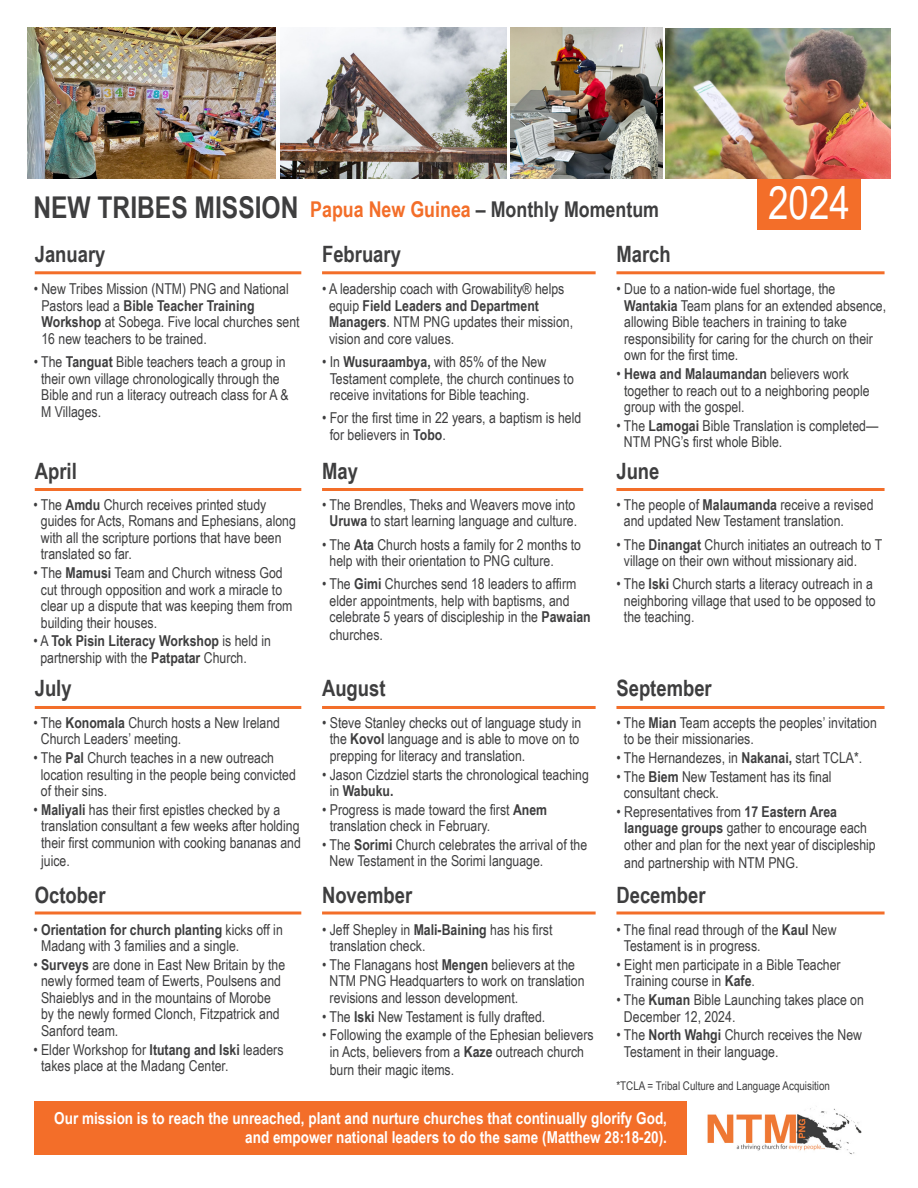
<style>
.page{position:relative;width:918px;height:1188px;background:#fff}
.page>*{position:absolute;margin:0;border:0;box-sizing:border-box;transform-origin:0 0}
.t1{font:45px "Arial Narrow";color:#fff}
.t2{font:700 30px "Arial Narrow";color:#3e3e3f}
.t3{font:700 22.5px "Arial Narrow";color:#3e3e3f}
.t4{font:700 21.75px "Arial Narrow";color:#3e3e3f}
.t5{font:700 16.5px/19.8px "Arial Narrow";color:#fff;text-align:right}
.t6{font:15px/16.5px "Arial Narrow";color:#3e3e3f}
.t7{font:12px "Arial Narrow";color:#3e3e3f}
.s1{color:#f36e29}
.s2{font-weight:700}
</style>
<div class="page">
<div style="left:757px;top:176px;width:104px;height:54px;background:#f36e29"></div>
<hr style="left:35px;top:271px;width:266px;height:3px;background:#f36e29">
<hr style="left:35px;top:488px;width:266px;height:3px;background:#f36e29">
<hr style="left:35px;top:706px;width:266px;height:3px;background:#f36e29">
<hr style="left:35px;top:912px;width:266px;height:3px;background:#f36e29">
<hr style="left:322px;top:271px;width:274px;height:3px;background:#f36e29">
<hr style="left:322px;top:488px;width:261px;height:3px;background:#f36e29">
<hr style="left:322px;top:706px;width:274px;height:3px;background:#f36e29">
<hr style="left:322px;top:912px;width:274px;height:3px;background:#f36e29">
<hr style="left:616px;top:271px;width:269px;height:3px;background:#f36e29">
<hr style="left:616px;top:488px;width:269px;height:3px;background:#f36e29">
<hr style="left:616px;top:706px;width:269px;height:3px;background:#f36e29">
<hr style="left:616px;top:912px;width:269px;height:3px;background:#f36e29">
<div style="left:34px;top:1101px;width:653px;height:53px;background:#f36e29"></div>
<img style="left:707px;top:1108px;width:155px;height:47px">
<img style="left:666px;top:28px;width:225px;height:150px">
<img style="left:510px;top:28px;width:152px;height:150px">
<img style="left:281px;top:28px;width:225px;height:150px">
<img style="left:27px;top:28px;width:248px;height:150px">
<p class="t2" style="left:33px;top:185px;width:267px">NEW TRIBES MISSION</p>
<p class="t4" style="left:310px;top:193px;width:350px"><span class="s1">Papua New Guinea</span> – Monthly Momentum</p>
<p class="t3" style="left:35px;top:237px;width:72px">January</p>
<p class="t3" style="left:616px;top:237px;width:56px">March</p>
<p class="t3" style="left:322px;top:237px;width:80px">February</p>
<p class="t1" style="left:768px;top:170px;width:84px">2024</p>
<p class="t6" style="left:41px;top:280px;width:260px;text-indent:-8px">• New Tribes Mission (NTM) PNG and National Pastors lead a <span class="s2">Bible Teacher Training Workshop</span> at Sobega. Five local churches sent 16 new teachers to be trained.</p>
<p class="t6" style="left:41px;top:353px;width:249px;text-indent:-8px">• The <span class="s2">Tanguat</span> Bible teachers teach a group in their own village chronologically through the Bible and run a literacy outreach class for A &amp; M Villages.</p>
<p class="t6" style="left:329px;top:280px;width:246px;text-indent:-7px">• A leadership coach with Growability® helps equip <span class="s2">Field Leaders and Department Managers</span>. NTM PNG updates their mission, vision and core values.</p>
<p class="t6" style="left:330px;top:353px;width:246px;text-indent:-8px">• In <span class="s2">Wusuraambya,</span> with 85% of the New<br>Testament complete, the church continues to receive invitations for Bible teaching.</p>
<p class="t6" style="left:330px;top:409px;width:253px;text-indent:-8px">• For the first time in 22 years, a baptism is held for believers in <span class="s2">Tobo</span>.</p>
<p class="t6" style="left:624px;top:280px;width:263px;text-indent:-8px">• Due to a nation-wide fuel shortage, the <span class="s2">Wantakia</span> Team plans for an extended absence, allowing Bible teachers in training to take responsibility for caring for the church on their own for the first time.</p>
<p class="t6" style="left:624px;top:365px;width:247px;text-indent:-8px">• <span class="s2">Hewa and Malaumandan</span> believers work together to reach out to a neighboring people group with the gospel.</p>
<p class="t6" style="left:624px;top:417px;width:256px;text-indent:-8px">• The <span class="s2">Lamogai</span> Bible Translation is completed—<br>NTM PNG’s first whole Bible.</p>
<p class="t3" style="left:35px;top:454px;width:44px">April</p>
<p class="t3" style="left:616px;top:454px;width:45px">June</p>
<p class="t3" style="left:322px;top:454px;width:37px">May</p>
<p class="t6" style="left:41px;top:496px;width:257px;text-indent:-8px">• The <span class="s2">Amdu</span> Church receives printed study guides for Acts, Romans and Ephesians, along with all the scripture portions that have been translated so far.</p>
<p class="t6" style="left:41px;top:564px;width:253px;text-indent:-8px">• The <span class="s2">Mamusi</span> Team and Church witness God cut through opposition and work a miracle to clear up a dispute that was keeping them from building their houses.</p>
<p class="t6" style="left:40px;top:632px;width:232px;text-indent:-7px">• A <span class="s2">Tok Pisin Literacy Workshop</span> is held in partnership with the <span class="s2">Patpatar</span> Church.</p>
<p class="t6" style="left:322px;top:496px;width:257px;text-align:center">• The Brendles, Theks and Weavers move into<br><span class="s2">Uruwa</span> to start learning language and culture.</p>
<p class="t6" style="left:330px;top:536px;width:253px;text-indent:-8px">• The <span class="s2">Ata</span> Church hosts a family for 2 months to help with their orientation to PNG culture.</p>
<p class="t6" style="left:330px;top:575px;width:263px;text-indent:-8px">• The <span class="s2">Gimi</span> Churches send 18 leaders to affirm elder appointments, help with baptisms, and celebrate 5 years of discipleship in the <span class="s2">Pawaian</span></p>
<p class="t6" style="left:330px;top:626px;width:55px">churches.</p>
<p class="t6" style="left:624px;top:496px;width:251px;text-indent:-8px">• The people of <span class="s2">Malaumanda</span> receive a revised and updated New Testament translation.</p>
<p class="t6" style="left:624px;top:536px;width:260px;text-indent:-8px">• The <span class="s2">Dinangat</span> Church initiates an outreach to T village on their own without missionary aid.</p>
<p class="t6" style="left:624px;top:575px;width:253px;text-indent:-8px">• The <span class="s2">Iski</span> Church starts a literacy outreach in a neighboring village that used to be opposed to the teaching.</p>
<p class="t3" style="left:35px;top:671px;width:38px">July</p>
<p class="t3" style="left:616px;top:671px;width:97px">September</p>
<p class="t3" style="left:322px;top:671px;width:65px">August</p>
<p class="t6" style="left:41px;top:714px;width:241px;text-indent:-8px">• The <span class="s2">Konomala</span> Church hosts a New Ireland<br>Church Leaders’ meeting.</p>
<p class="t6" style="left:41px;top:749px;width:257px;text-indent:-8px">• The <span class="s2">Pal</span> Church teaches in a new outreach location resulting in the people being convicted of their sins.</p>
<p class="t6" style="left:41px;top:801px;width:261px;text-indent:-8px">• <span class="s2">Maliyali</span> has their first epistles checked by a translation consultant a few weeks after holding their first communion with cooking bananas and</p>
<p class="t6" style="left:41px;top:852px;width:30px">juice.</p>
<p class="t6" style="left:330px;top:714px;width:253px;text-indent:-8px">• Steve Stanley checks out of language study in the <span class="s2">Kovol</span> language and is able to move on to prepping for literacy and translation.</p>
<p class="t6" style="left:330px;top:766px;width:261px;text-indent:-8px">• Jason Cizdziel starts the chronological teaching in <span class="s2">Wabuku.</span></p>
<p class="t6" style="left:330px;top:801px;width:219px;text-indent:-8px">• Progress is made toward the first <span class="s2">Anem </span>translation check in February.</p>
<p class="t6" style="left:330px;top:836px;width:259px;text-indent:-8px">• The <span class="s2">Sorimi</span> Church celebrates the arrival of the<br>New Testament in the Sorimi language.</p>
<p class="t6" style="left:624px;top:714px;width:255px;text-indent:-8px">• The <span class="s2">Mian</span> Team accepts the peoples’ invitation to be their missionaries.</p>
<p class="t6" style="left:616px;top:749px;width:247px">• The Hernandezes, in <span class="s2">Nakanai,</span> start TCLA*.</p>
<p class="t6" style="left:624px;top:768px;width:209px;text-indent:-8px">• The <span class="s2">Biem</span> New Testament has its final consultant check.</p>
<p class="t6" style="left:624px;top:803px;width:253px;text-indent:-8px">• Representatives from <span class="s2">17 Eastern Area language groups</span> gather to encourage each other and plan for the next year of discipleship</p>
<p class="t6" style="left:624px;top:854px;width:176px">and partnership with NTM PNG.</p>
<p class="t3" style="left:35px;top:878px;width:72px">October</p>
<p class="t3" style="left:616px;top:878px;width:91px">December</p>
<p class="t3" style="left:322px;top:878px;width:92px">November</p>
<p class="t6" style="left:41px;top:921px;width:243px;text-indent:-8px">• <span class="s2">Orientation for church planting</span> kicks off in<br>Madang with 3 families and a single.</p>
<p class="t6" style="left:41px;top:956px;width:246px;text-indent:-8px">• <span class="s2">Surveys</span> are done in East New Britain by the newly formed team of Ewerts, Poulsens and Shaieblys and in the mountains of Morobe by the newly formed Clonch, Fitzpatrick and Sanford team.</p>
<p class="t6" style="left:41px;top:1040px;width:244px;text-indent:-8px">• Elder Workshop for <span class="s2">Itutang and Iski</span> leaders takes place at the Madang Center.</p>
<p class="t6" style="left:330px;top:921px;width:224px;text-indent:-8px">• Jeff Shepley in <span class="s2">Mali-Baining</span> has his first translation check.</p>
<p class="t6" style="left:330px;top:956px;width:256px;text-indent:-8px">• The Flanagans host <span class="s2">Mengen</span> believers at the<br>NTM PNG Headquarters to work on translation revisions and lesson development.</p>
<p class="t6" style="left:322px;top:1007px;width:225px">• The <span class="s2">Iski</span> New Testament is fully drafted.</p>
<p class="t6" style="left:322px;top:1026px;width:273px;text-align:center">• Following the example of the Ephesian believers in Acts, believers from a <span class="s2">Kaze</span> outreach church</p>
<p class="t6" style="left:330px;top:1061px;width:126px">burn their magic items.</p>
<p class="t6" style="left:624px;top:921px;width:214px;text-indent:-8px">• The final read through of the <span class="s2">Kaul</span> New<br>Testament is in progress.</p>
<p class="t6" style="left:624px;top:956px;width:218px;text-indent:-8px">• Eight men participate in a Bible Teacher<br>Training course in <span class="s2">Kafe</span>.</p>
<p class="t6" style="left:624px;top:991px;width:241px;text-indent:-8px">• The <span class="s2">Kuman</span> Bible Launching takes place on<br>December 12, 2024.</p>
<p class="t6" style="left:624px;top:1026px;width:240px;text-indent:-8px">• The <span class="s2">North Wahgi</span> Church receives the New<br>Testament in their language.</p>
<p class="t7" style="left:616px;top:1077px;width:215px">*TCLA = Tribal Culture and Language Acquisition</p>
<p class="t5" style="left:54px;top:1107px;width:614px">Our mission is to reach the unreached, plant and nurture churches that continually glorify God, and empower national leaders to do the same (Matthew 28:18-20).</p>
</div>
